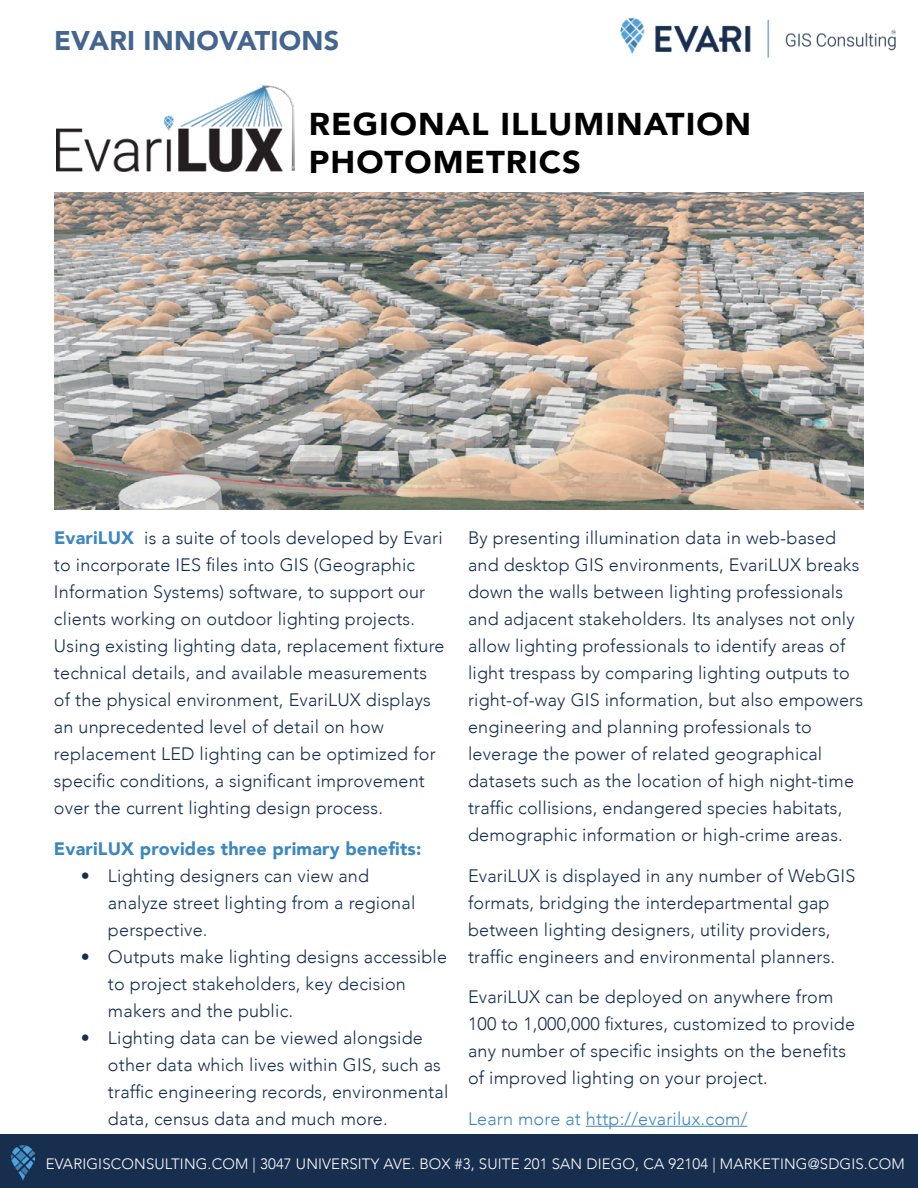
<style>
.page{position:relative;width:918px;height:1188px;background:#fff}
.page>*{position:absolute;margin:0;border:0;box-sizing:border-box;transform-origin:0 0}
.t1{font:900 31.5px/37.5px "Avenir";letter-spacing:.03em;color:#000;scale:1.04 1}
.t2{font:900 27px "Avenir";letter-spacing:.01em;color:#43658e}
.t3{font:300 18px/27px "Avenir";letter-spacing:.01em;color:#182e4f}
.t4{font:900 18px "Avenir";letter-spacing:.01em;color:#3c87c0}
.t5{font:300 18px "Avenir";letter-spacing:.01em;color:#3c87c0}
.t6{font:300 15px "Avenir";letter-spacing:.01em;color:#fff}
.s1{font-weight:900;color:#3c87c0}
</style>
<div class="page">
<img style="left:620px;top:17px;width:276px;height:41px">
<div style="left:0;top:1134px;width:918px;height:54px;background:#182e4f"></div>
<img style="left:12px;top:1146px;width:23px;height:35px">
<hr style="left:586px;top:1126px;width:161px;height:1px;background:#3c87c0">
<img style="left:54px;top:192px;width:810px;height:318px">
<img style="left:56px;top:85px;width:239px;height:86px">
<h2 class="t2" style="left:54px;top:17px;width:287px">EVARI INNOVATIONS</h2>
<h1 class="t1" style="left:309px;top:105px;width:427px">REGIONAL ILLUMINATION<br>PHOTOMETRICS</h1>
<p class="t3" style="left:54px;top:525px;width:392px"><span class="s1">EvariLUX</span> is a suite of tools developed by Evari to incorporate IES files into GIS (Geographic Information Systems) software, to support our clients working on outdoor lighting projects.<br>Using existing lighting data, replacement fixture technical details, and available measurements of the physical environment, EvariLUX displays an unprecedented level of detail on how replacement LED lighting can be optimized for specific conditions, a significant improvement over the current lighting design process.</p>
<p class="t4" style="left:54px;top:833px;width:369px">EvariLUX provides three primary benefits:</p>
<p class="t3" style="left:108px;top:862px;width:309px;text-indent:-27px">• Lighting designers can view and analyze street lighting from a regional perspective.</p>
<p class="t3" style="left:108px;top:943px;width:341px;text-indent:-27px">• Outputs make lighting designs accessible to project stakeholders, key decision makers and the public.</p>
<p class="t3" style="left:108px;top:1024px;width:342px;text-indent:-27px">• Lighting data can be viewed alongside other data which lives within GIS, such as traffic engineering records, environmental data, census data and much more.</p>
<p class="t3" style="left:468px;top:525px;width:397px">By presenting illumination data in web-based and desktop GIS environments, EvariLUX breaks down the walls between lighting professionals and adjacent stakeholders. Its analyses not only allow lighting professionals to identify areas of light trespass by comparing lighting outputs to right-of-way GIS information, but also empowers engineering and planning professionals to leverage the power of related geographical datasets such as the location of high night-time traffic collisions, endangered species habitats, demographic information or high-crime areas.</p>
<p class="t3" style="left:468px;top:862px;width:389px">EvariLUX is displayed in any number of WebGIS formats, bridging the interdepartmental gap between lighting designers, utility providers, traffic engineers and environmental planners.</p>
<p class="t3" style="left:468px;top:984px;width:389px">EvariLUX can be deployed on anywhere from 100 to 1,000,000 fixtures, customized to provide any number of specific insights on the benefits of improved lighting on your project.</p>
<p class="t5" style="left:468px;top:1108px;width:281px">Learn more at http://evarilux.com/</p>
<p class="t6" style="left:46px;top:1154px;width:861px">EVARIGISCONSULTING.COM | 3047 UNIVERSITY AVE. BOX #3, SUITE 201 SAN DIEGO, CA 92104 | MARKETING@SDGIS.COM</p>
</div>
